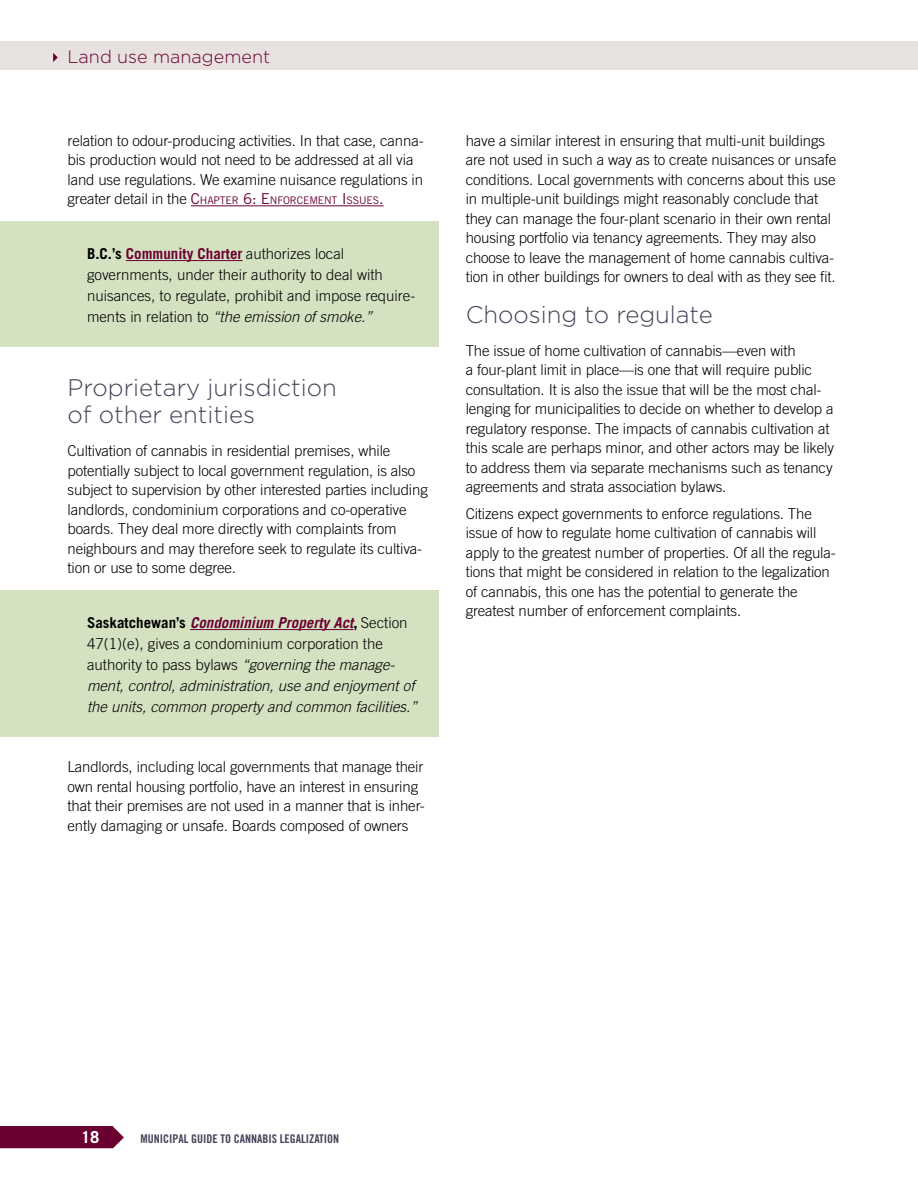
<style>
.page{position:relative;width:918px;height:1188px;background:#fff}
.page>*{position:absolute;margin:0;border:0;box-sizing:border-box;transform-origin:0 0}
.H4_tertiary_number{font:300 24px/27px "Gotham";color:#444359}
.t1{font:300 18px "Gotham";color:#6a0032}
.t2{font:700 16.5px "Trade Gothic LT Std";color:#fff}
.Body{font:300 15px/19.5px "Trade Gothic LT Std";letter-spacing:-.01em;color:#000}
.body_highlighted_tex{font:italic 300 15px/21px "Trade Gothic LT Std";color:#000}
.body_highlighted_tex-2{font:300 15px/21px "Trade Gothic LT Std";color:#000}
.t3{font:12px "Trade Gothic LT Std Bd Cn 20";color:#444359}
.Body-2{font:10.5px "Trade Gothic LT Std";letter-spacing:-.015em;color:#6a0032}
.s1{font-weight:300;font-size:15px;color:#000}
.s2{font-size:15px}
.s3{font-weight:700}
.s4{font-weight:700;color:#6a0032}
.s5{font-style:italic}
.s6{font-weight:700;font-style:normal}
.s7{font-style:normal}
</style>
<div class="page">
<div style="left:0;top:42px;width:918px;height:28px;background:#e7e1df"></div>
<svg style="left:113px;top:1127px;width:11px;height:21px"></svg>
<div style="left:0;top:1127px;width:113px;height:21px;background:#6a0032"></div>
<svg style="left:53px;top:53px;width:5px;height:9px"></svg>
<hr style="left:191px;top:205px;width:193px;height:1px;background:#6a0032">
<div style="left:0;top:221px;width:439px;height:125px;background:#d5e2c2"></div>
<hr style="left:126px;top:260px;width:117px;height:1px;background:#6a0032">
<div style="left:0;top:590px;width:439px;height:146px;background:#d5e2c2"></div>
<hr style="left:190px;top:629px;width:163px;height:1px;background:#6a0032">
<p class="t1" style="left:68px;top:45px;width:204px">Land use management</p>
<p class="Body" style="left:68px;top:131px;width:358px">relation to odour-producing activities. In that case, canna&shy;bis production would not need to be addressed at all via land use regulations. We examine nuisance regulations in</p>
<p class="Body-2" style="left:68px;top:194px;width:318px"><span class="s1">greater detail in the</span> <span class="s2">C</span>HAPTER <span class="s2">6: E</span> NFORCEM ENT <span class="s2">I</span> SSU ES<span class="s2">.</span></p>
<p class="body_highlighted_tex-2" style="left:87px;top:243px;width:330px"><span class="s3">B.C.’s</span> <span class="s4">Community Charter</span> authorizes local governments, under their authority to deal with nuisances, to regulate, prohibit and impose require&shy;ments in relation to <span class="s5">“the emission of smoke.”</span></p>
<h4 class="H4_tertiary_number" style="left:68px;top:374px;width:271px">Proprietary jurisdiction of other entities</h4>
<p class="Body" style="left:68px;top:441px;width:362px">Cultivation of cannabis in residential premises, while potentially subject to local government regulation, is also subject to supervision by other interested parties including landlords, condominium corporations and co-operative boards. They deal more directly with complaints from neighbours and may therefore seek to regulate its cultiva&shy;tion or use to some degree.</p>
<p class="body_highlighted_tex" style="left:87px;top:613px;width:332px"><span class="s6">Saskatchewan’s</span> <span class="s4">Condominium Property Act</span><span class="s6">,</span> <span class="s7">Section 47(1)(e), gives a condominium corporation the authority to pass bylaws</span> “governing the manage&shy;ment, control, administration, use and enjoyment of the units, common property and common facilities.”</p>
<p class="Body" style="left:68px;top:757px;width:359px">Landlords, including local governments that manage their own rental housing portfolio, have an interest in ensuring that their premises are not used in a manner that is inher&shy;ently damaging or unsafe. Boards composed of owners</p>
<p class="Body" style="left:466px;top:131px;width:372px">have a similar interest in ensuring that multi-unit buildings are not used in such a way as to create nuisances or unsafe conditions. Local governments with concerns about this use in multiple-unit buildings might reasonably conclude that they can manage the four-plant scenario in their own rental housing portfolio via tenancy agreements. They may also choose to leave the management of home cannabis cultiva&shy;tion in other buildings for owners to deal with as they see fit.</p>
<h4 class="H4_tertiary_number" style="left:466px;top:300px;width:249px">Choosing to regulate</h4>
<p class="Body" style="left:466px;top:341px;width:370px">The issue of home cultivation of cannabis—even with<br>a four-plant limit in place—is one that will require public consultation. It is also the issue that will be the most chal&shy;lenging for municipalities to decide on whether to develop a regulatory response. The impacts of cannabis cultivation at this scale are perhaps minor, and other actors may be likely to address them via separate mechanisms such as tenancy agreements and strata association bylaws.</p>
<p class="Body" style="left:466px;top:503px;width:372px">Citizens expect governments to enforce regulations. The issue of how to regulate home cultivation of cannabis will apply to the greatest number of properties. Of all the regula&shy;tions that might be considered in relation to the legalization of cannabis, this one has the potential to generate the greatest number of enforcement complaints.</p>
<p class="t2" style="left:81px;top:1127px;width:20px">18</p>
<p class="t3" style="left:140px;top:1131px;width:200px">MUNICIPAL GUIDE TO CANNABIS LEGALIZATION</p>
</div>
